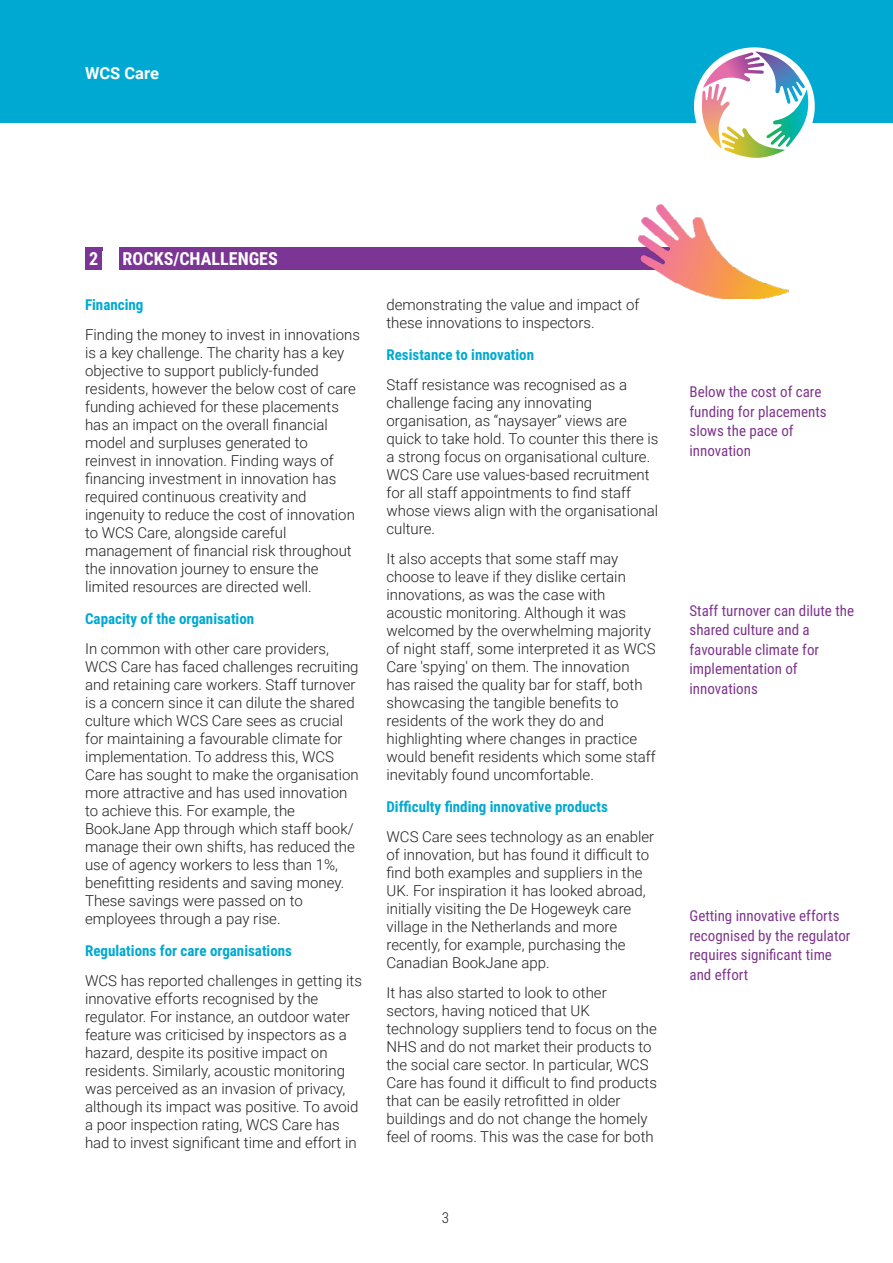
<style>
.page{position:relative;width:893px;height:1263px;background:#fff}
.page>*{position:absolute;margin:0;border:0;box-sizing:border-box;transform-origin:0 0}
.t1{font:700 18px "Roboto Condensed";color:#fff}
.t2{font:700 16.5px "Roboto";color:#fff}
.t3{font:300 15px/18px "Roboto";color:#231f20}
.t4{font:15px/19.5px "Roboto Condensed";color:#7e358d}
.t5{font:700 15px "Roboto Condensed";color:#00a9d1}
.t6{font:300 15px "Roboto Condensed";color:#231f20}
</style>
<div class="page">
<div style="left:0;top:0;width:893px;height:123px;background:#00a9d1"></div>
<div style="left:694px;top:47px;width:121px;height:118px;background:#fff;border-radius:50%"></div>
<img style="left:702px;top:52px;width:106px;height:106px">
<div style="left:119px;top:247px;width:561px;height:22px;background:#7b3595"></div>
<div style="left:85px;top:247px;width:17px;height:22px;background:#7b3595"></div>
<img style="left:638px;top:204px;width:151px;height:94px">
<p class="t2" style="left:85px;top:67px;width:75px">WCS Care</p>
<p class="t1" style="left:89px;top:251px;width:11px">2</p>
<p class="t1" style="left:123px;top:251px;width:157px">ROCKS/CHALLENGES</p>
<p class="t5" style="left:85px;top:298px;width:60px">Financing</p>
<p class="t3" style="left:85px;top:327px;width:276px">Finding the money to invest in innovations is a key challenge. The charity has a key objective to support publicly-funded residents, however the below cost of care funding achieved for these placements has an impact on the overall financial model and surpluses generated to reinvest in innovation. Finding ways of financing investment in innovation has required continuous creativity and ingenuity to reduce the cost of innovation to WCS Care, alongside careful management of financial risk throughout the innovation journey to ensure the limited resources are directed well.</p>
<p class="t5" style="left:85px;top:613px;width:171px">Capacity of the organisation</p>
<p class="t3" style="left:85px;top:641px;width:275px">In common with other care providers, WCS Care has faced challenges recruiting and retaining care workers. Staff turnover is a concern since it can dilute the shared culture which WCS Care sees as crucial for maintaining a favourable climate for implementation. To address this, WCS Care has sought to make the organisation more attractive and has used innovation to achieve this. For example, the BookJane App through which staff book/ manage their own shifts, has reduced the use of agency workers to less than 1%, benefitting residents and saving money.<br>These savings were passed on to employees through a pay rise.</p>
<p class="t5" style="left:85px;top:945px;width:209px">Regulations for care organisations</p>
<p class="t3" style="left:85px;top:973px;width:278px">WCS has reported challenges in getting its innovative efforts recognised by the regulator. For instance, an outdoor water feature was criticised by inspectors as a hazard, despite its positive impact on residents. Similarly, acoustic monitoring was perceived as an invasion of privacy, although its impact was positive. To avoid a poor inspection rating, WCS Care has had to invest significant time and effort in</p>
<p class="t3" style="left:386px;top:297px;width:254px">demonstrating the value and impact of these innovations to inspectors.</p>
<p class="t5" style="left:386px;top:349px;width:149px">Resistance to innovation</p>
<p class="t3" style="left:386px;top:377px;width:273px">Staff resistance was recognised as a challenge facing any innovating organisation, as “naysayer” views are quick to take hold. To counter this there is a strong focus on organisational culture.<br>WCS Care use values-based recruitment for all staff appointments to find staff whose views align with the organisational culture.</p>
<p class="t3" style="left:386px;top:551px;width:271px">It also accepts that some staff may choose to leave if they dislike certain innovations, as was the case with acoustic monitoring. Although it was welcomed by the overwhelming majority of night staff, some interpreted it as WCS Care 'spying' on them. The innovation has raised the quality bar for staff, both showcasing the tangible benefits to residents of the work they do and highlighting where changes in practice would benefit residents which some staff inevitably found uncomfortable.</p>
<p class="t5" style="left:386px;top:801px;width:223px">Difficulty finding innovative products</p>
<p class="t3" style="left:386px;top:829px;width:269px">WCS Care sees technology as an enabler of innovation, but has found it difficult to find both examples and suppliers in the UK. For inspiration it has looked abroad, initially visiting the De Hogeweyk care village in the Netherlands and more recently, for example, purchasing the Canadian BookJane app.</p>
<p class="t3" style="left:386px;top:985px;width:272px">It has also started to look to other sectors, having noticed that UK technology suppliers tend to focus on the NHS and do not market their products to the social care sector. In particular, WCS Care has found it difficult to find products that can be easily retrofitted in older buildings and do not change the homely feel of rooms. This was the case for both</p>
<p class="t6" style="left:442px;top:1212px;width:9px">3</p>
<p class="t4" style="left:689px;top:384px;width:139px">Below the cost of care funding for placements slows the pace of innovation</p>
<p class="t4" style="left:689px;top:602px;width:166px">Staff turnover can dilute the shared culture and a favourable climate for implementation of innovations</p>
<p class="t4" style="left:689px;top:907px;width:162px">Getting innovative efforts recognised by the regulator requires significant time and effort</p>
</div>
